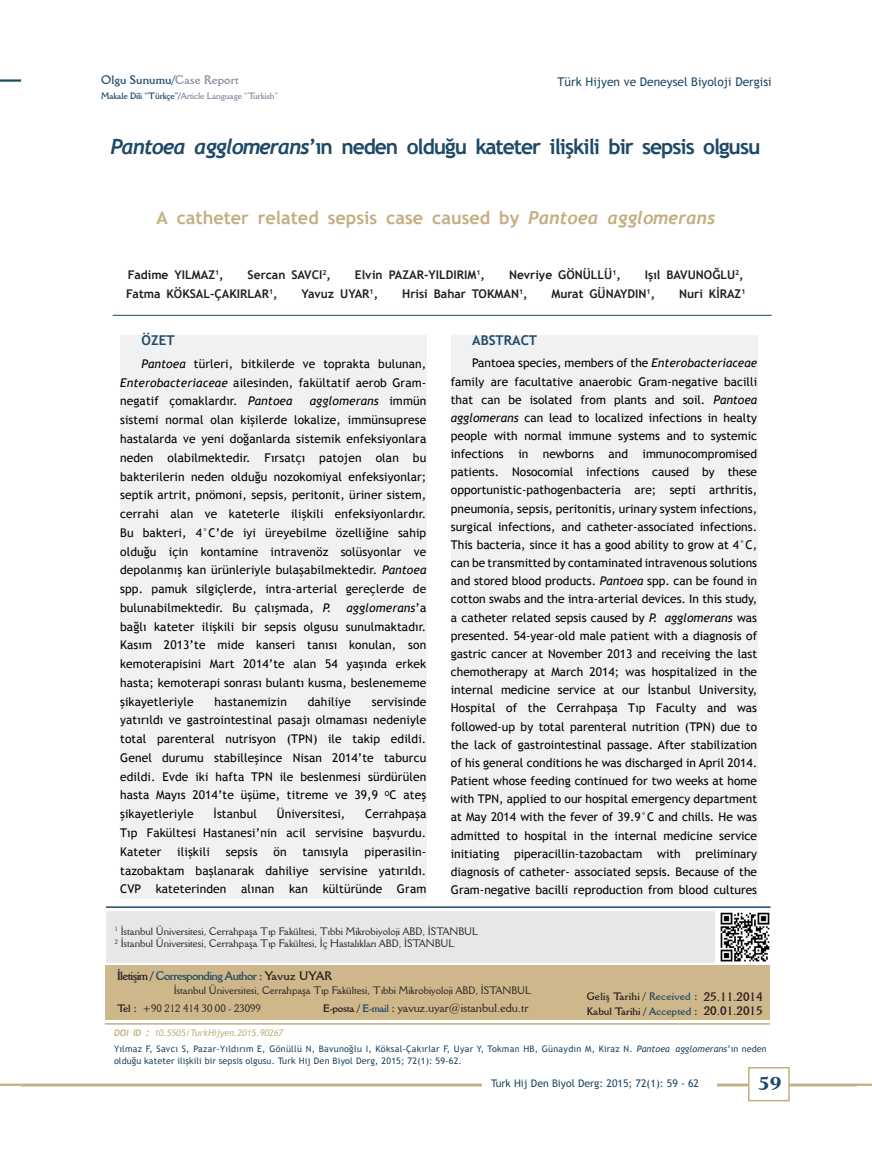
<style>
.page{position:relative;width:872px;height:1170px;background:#fff}
.page>*{position:absolute;margin:0;border:0;box-sizing:border-box;transform-origin:0 0}
.üst_başlık{font:700 21px "Trebuchet MS";letter-spacing:-.05em;color:#1e4967}
.üst_başlık-2{font:700 18px "Trebuchet MS";color:#c4ae83}
.metin{font:900 18px "Arrus BT";color:#1e4967}
.metin-2{font:700 13.5px "Trebuchet MS";color:#1e4967}
.metin-3{font:12px/18.1px "Trebuchet MS";letter-spacing:.01em;color:#000;text-align:justify}
.metin-4{font:700 12px "Trebuchet MS";color:#231f20}
.yazarlar{font:700 12px "Della Robbia BT";letter-spacing:-.05em;color:#231f20}
.yazarlar-2{font:12px "Della Robbia BT";color:#231f20}
.metin-5{font:12px "Trebuchet MS";color:#1e4967}
.metin-6{font:700 12px "Della Robbia BT";letter-spacing:.01em;color:#1e4967}
.yazarlar-3{font:10.5px "Della Robbia BT";color:#231f20}
.metin-7{font:10.5px "Trebuchet MS";color:#1e4967}
.yazarlar-4{font:700 10.5px "Della Robbia BT";letter-spacing:.03em;color:#231f20}
.yazarlar-5{font:700 10.5px "Della Robbia BT";letter-spacing:.01em;color:#231f20}
.metin-8{font:9px/12px "Trebuchet MS";letter-spacing:.03em;color:#1e4967}
.metin-9{font:700 9px "Della Robbia BT";letter-spacing:-.015em;color:#858b9f}
.metin-10{font:italic 9px "Trebuchet MS";color:#c4ae83}
.s1{color:#858b9f}
.s2{color:#1e4967}
.s3{font-family:"Trebuchet";font-style:italic}
.s4{font-style:italic}
.s5{font-weight:700}
.s6{font-weight:700;font-size:12px}
.s7{font-weight:700;font-size:10.5px}
.s8{font-weight:700;font-size:10.5px;color:#1e4967}
.s9{font-size:12px}
.s10{font-family:"Trebuchet";font-weight:700}
.s11{font-family:"Trebuchet";font-weight:700;font-size:10.5px}
</style>
<div class="page">
<hr style="left:21px;top:1083px;width:851px;height:2px;background:#c4ae83">
<hr style="left:0;top:1083px;width:21px;height:2px;background:#c4ae83">
<hr style="left:0;top:79px;width:21px;height:3px;background:#1e4967">
<hr style="left:21px;top:1084px;width:836px;height:2px;background:#c4ae83">
<div style="left:482px;top:1074px;width:234px;height:20px;background:#fff"></div>
<div style="left:748px;top:1066px;width:41px;height:35px;background:#fff;border:2px solid #c4ae83"></div>
<div style="left:451px;top:335px;width:306px;height:563px;background:#f0f1f2"></div>
<div style="left:120px;top:335px;width:306px;height:563px;background:#f0f1f2"></div>
<div style="left:106px;top:910px;width:608px;height:51px;background:#e6e7e9"></div>
<hr style="left:105px;top:1023px;width:665px;height:1px;background:#c4ae83">
<hr style="left:106px;top:906px;width:664px;height:1px;background:#1e4967">
<div style="left:105px;top:965px;width:665px;height:55px;background:#ceb78a"></div>
<hr style="left:113px;top:315px;width:658px;height:1px;background:#1e4967">
<img style="left:720px;top:912px;width:50px;height:50px">
<p class="metin-6" style="left:101px;top:73px;width:139px">Olgu Sunumu/<span class="s1">Case Report</span></p>
<p class="metin-9" style="left:101px;top:90px;width:178px"><span class="s2">Makale Dili “Türkçe”/</span>Article Language “Turkish”</p>
<p class="metin-5" style="left:557px;top:75px;width:215px">Türk Hijyen ve Deneysel Biyoloji Dergisi</p>
<p class="üst_başlık" style="left:110px;top:134px;width:651px"><span class="s3">Pantoea agglomerans</span>’ın neden olduğu kateter ilişkili bir sepsis olgusu</p>
<p class="üst_başlık-2" style="left:156px;top:206px;width:560px">A catheter related sepsis case caused by <span class="s3">Pantoea agglomerans</span></p>
<p class="metin-4" style="left:128px;top:267px;width:97px">Fadime YILMAZ<sup>1</sup>,</p>
<p class="metin-4" style="left:248px;top:267px;width:85px">Sercan SAVCI<sup>2</sup>,</p>
<p class="metin-4" style="left:355px;top:267px;width:132px">Elvin PAZAR-YILDIRIM<sup>1</sup>,</p>
<p class="metin-4" style="left:509px;top:267px;width:113px">Nevriye GÖNÜLLÜ<sup>1</sup>,</p>
<p class="metin-4" style="left:645px;top:267px;width:100px">Işıl BAVUNOĞLU<sup>2</sup>,</p>
<p class="metin-4" style="left:126px;top:286px;width:153px">Fatma KÖKSAL-ÇAKIRLAR<sup>1</sup>,</p>
<p class="metin-4" style="left:302px;top:286px;width:78px">Yavuz UYAR<sup>1</sup>,</p>
<p class="metin-4" style="left:402px;top:286px;width:127px">Hrisi Bahar TOKMAN<sup>1</sup>,</p>
<p class="metin-4" style="left:551px;top:286px;width:105px">Murat GÜNAYDIN<sup>1</sup>,</p>
<p class="metin-4" style="left:679px;top:286px;width:68px">Nuri KİRAZ<sup>1</sup></p>
<p class="metin-2" style="left:472px;top:331px;width:67px">ABSTRACT</p>
<p class="metin-3" style="left:451px;top:354px;width:308px;text-indent:21px">Pantoea species, members of the <span class="s4">Enterobacteriaceae </span>family are facultative anaerobic Gram-negative bacilli that can be isolated from plants and soil. <span class="s4">Pantoea agglomerans</span> can lead to localized infections in healty people with normal immune systems and to systemic infections in newborns and immunocompromised patients. Nosocomial infections caused by these opportunistic-pathogenbacteria are; septi arthritis, pneumonia, sepsis, peritonitis, urinary system infections, surgical infections, and catheter-associated infections.<br>This bacteria, since it has a good ability to grow at 4°C, can be transmitted by contaminated intravenous solutions and stored blood products. <span class="s4">Pantoea</span> spp. can be found in cotton swabs and the intra-arterial devices. In this study, a catheter related sepsis caused by <span class="s4">P. agglomerans</span> was presented. 54-year-old male patient with a diagnosis of gastric cancer at November 2013 and receiving the last chemotherapy at March 2014; was hospitalized in the internal medicine service at our İstanbul University, Hospital of the Cerrahpaşa Tıp Faculty and was followed-up by total parenteral nutrition (TPN) due to the lack of gastrointestinal passage. After stabilization of his general conditions he was discharged in April 2014.<br>Patient whose feeding continued for two weeks at home with TPN, applied to our hospital emergency department at May 2014 with the fever of 39.9°C and chills. He was admitted to hospital in the internal medicine service initiating piperacillin-tazobactam with preliminary diagnosis of catheter- associated sepsis. Because of the Gram-negative bacilli reproduction from blood cultures</p>
<p class="metin-2" style="left:141px;top:331px;width:35px">ÖZET</p>
<p class="metin-3" style="left:120px;top:354px;width:308px;line-height:18.8px;text-indent:21px"><span class="s4">Pantoea</span> türleri, bitkilerde ve toprakta bulunan, <span class="s4">Enterobacteriaceae</span> ailesinden, fakültatif aerob Gram&shy;negatif çomaklardır. <span class="s4">Pantoea</span></p>
<p class="metin-3" style="left:120px;top:392px;width:308px;line-height:18.8px;text-indent:190px"><span class="s4">agglomerans</span> immün sistemi normal olan kişilerde lokalize, immünsuprese hastalarda ve yeni doğanlarda sistemik enfeksiyonlara neden olabilmektedir. Fırsatçı patojen olan bu bakterilerin neden olduğu nozokomiyal enfeksiyonlar; septik artrit, pnömoni, sepsis, peritonit, üriner sistem, cerrahi alan ve kateterle ilişkili enfeksiyonlardır.<br>Bu bakteri, 4°C’de iyi üreyebilme özelliğine sahip olduğu için kontamine intravenöz solüsyonlar ve depolanmış kan ürünleriyle bulaşabilmektedir. <span class="s4">Pantoea </span>spp. pamuk silgiçlerde, intra-arterial gereçlerde de bulunabilmektedir. Bu çalışmada, <span class="s4">P. agglomerans</span>’a bağlı kateter ilişkili bir sepsis olgusu sunulmaktadır.<br>Kasım 2013’te mide kanseri tanısı konulan, son kemoterapisini Mart 2014’te alan 54 yaşında erkek hasta; kemoterapi sonrası bulantı kusma, beslenememe şikayetleriyle</p>
<p class="metin-3" style="left:120px;top:692px;width:308px;line-height:18.8px;text-indent:252px">servisinde yatırıldı ve gastrointestinal pasajı olmaması nedeniyle total parenteral nutrisyon (TPN) ile takip edildi.<br>Genel durumu stabilleşince Nisan 2014’te taburcu edildi. Evde iki hafta TPN ile beslenmesi sürdürülen hasta Mayıs 2014’te üşüme, titreme ve 39,9 <sup>O</sup>C ateş şikayetleriyle</p>
<p class="metin-3" style="left:215px;top:692px;width:74px">hastanemizin</p>
<p class="metin-3" style="left:308px;top:692px;width:45px">dahiliye</p>
<p class="metin-3" style="left:213px;top:805px;width:45px">İstanbul</p>
<p class="metin-3" style="left:277px;top:805px;width:70px">Üniversitesi,</p>
<p class="metin-3" style="left:120px;top:804px;width:308px;line-height:18.8px;text-indent:245px">Cerrahpaşa Tıp Fakültesi Hastanesi’nin acil servisine başvurdu.<br>Kateter</p>
<p class="metin-3" style="left:177px;top:842px;width:34px">ilişkili</p>
<p class="metin-3" style="left:226px;top:842px;width:33px">sepsis</p>
<p class="metin-3" style="left:273px;top:842px;width:15px">ön</p>
<p class="metin-3" style="left:302px;top:842px;width:48px">tanısıyla</p>
<p class="metin-3" style="left:120px;top:842px;width:308px;line-height:18.8px;text-indent:244px">piperasilin&shy;tazobaktam başlanarak dahiliye servisine yatırıldı.<br>CVP kateterinden alınan kan kültüründe Gram</p>
<p class="yazarlar-3" style="left:115px;top:924px;width:365px"><sup>1</sup> İstanbul Üniversitesi, Cerrahpaşa Tıp Fakültesi, Tıbbi Mikrobiyoloji ABD, İSTANBUL</p>
<p class="yazarlar-3" style="left:115px;top:937px;width:341px"><sup>2</sup> İstanbul Üniversitesi, Cerrahpaşa Tıp Fakültesi, İç Hastalıkları ABD, İSTANBUL</p>
<p class="yazarlar" style="left:117px;top:968px;width:216px">İletişim / <span class="s2">Corresponding Author</span> : Yavuz UYAR</p>
<p class="yazarlar-3" style="left:174px;top:983px;width:359px">İstanbul Üniversitesi, Cerrahpaşa Tıp Fakültesi, Tıbbi Mikrobiyoloji ABD, İSTANBUL</p>
<p class="yazarlar-3" style="left:117px;top:1002px;width:145px"><span class="s5">Tel</span> <span class="s6">:</span> +90 212 414 30 00 - 23099</p>
<p class="yazarlar-2" style="left:323px;top:1000px;width:206px"><span class="s7">E-posta /</span> <span class="s8">E-mail</span> <span class="s5">:</span> yavuz.uyar@istanbul.edu.tr</p>
<p class="yazarlar" style="left:703px;top:988px;width:60px">25.11.2014</p>
<p class="yazarlar" style="left:703px;top:1003px;width:60px">20.01.2015</p>
<p class="yazarlar-4" style="left:586px;top:990px;width:112px">Geliş Tarihi / <span class="s2">Received</span> <span class="s9">:</span></p>
<p class="yazarlar-5" style="left:586px;top:1004px;width:112px">Kabul Tarihi / <span class="s2">Accepted</span> <span class="s9">:</span></p>
<p class="metin-10" style="left:114px;top:1027px;width:171px"><span class="s10">DOI ID</span> <span class="s11">:</span> 10.5505/TurkHijyen.2015.90267</p>
<p class="metin-8" style="left:114px;top:1043px;width:654px">Yılmaz F, Savcı S, Pazar-Yıldırım E, Gönüllü N, Bavunoğlu I, Köksal-Çakırlar F, Uyar Y, Tokman HB, Günaydın M, Kiraz N. <span class="s4">Pantoea agglomerans</span>’ın neden olduğu kateter ilişkili bir sepsis olgusu. Turk Hij Den Biyol Derg, 2015; 72(1): 59-62.</p>
<p class="metin-7" style="left:491px;top:1077px;width:209px">Turk Hij Den Biyol Derg: 2015; 72(1): 59 - 62</p>
<p class="metin" style="left:758px;top:1071px;width:25px">59</p>
</div>
